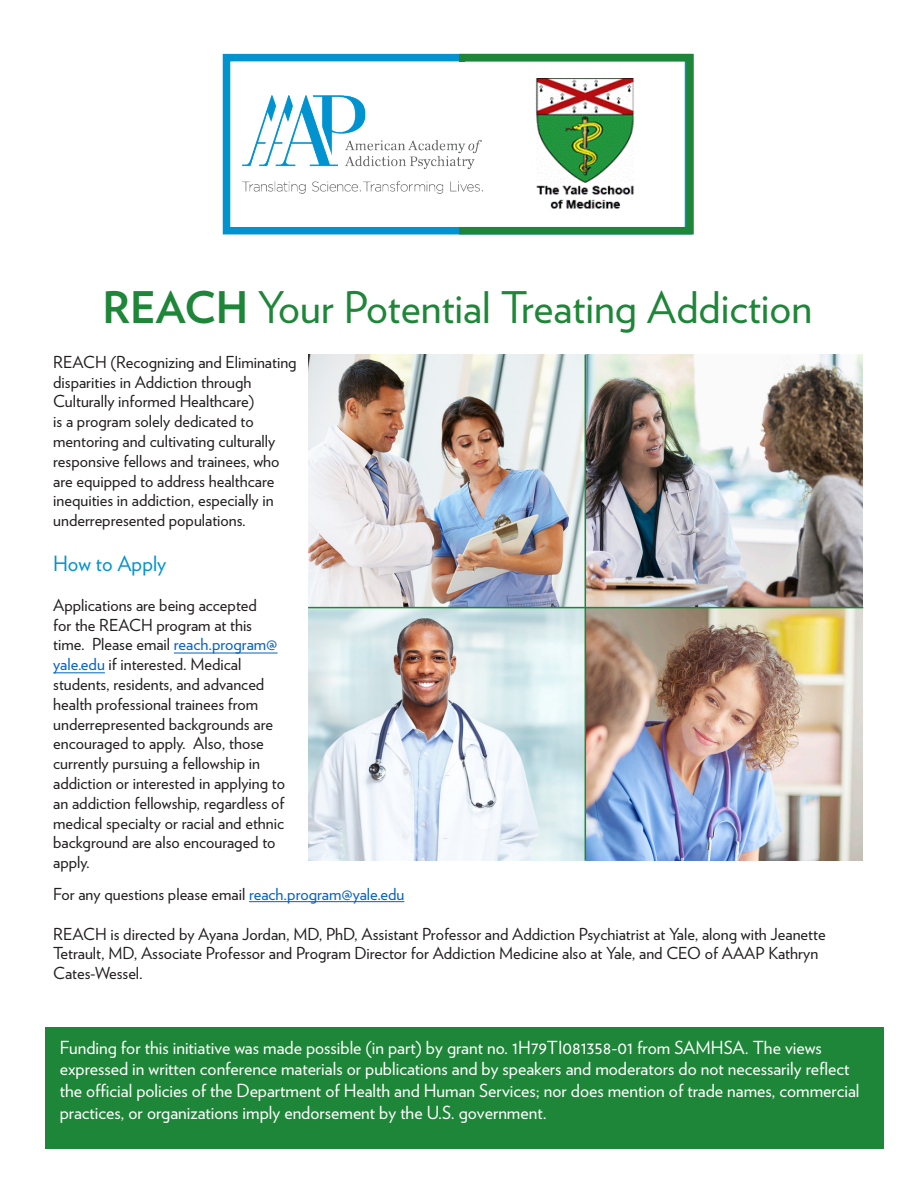
<style>
.page{position:relative;width:918px;height:1188px;background:#fff}
.page>*{position:absolute;margin:0;border:0;box-sizing:border-box;transform-origin:0 0}
.t1{font:43.5px "Verlag";color:#1e8638}
.t2{font:21px "Verlag";color:#0093d0}
.t3{font:18px/21.6px "Verlag";color:#fff}
.t4{font:16.5px/19.8px "Verlag";color:#231f20}
.s1{font-weight:700}
.s2{color:#0563c1}
.s3{font-family:"Minion Pro"}
</style>
<div class="page">
<div style="left:45px;top:1027px;width:839px;height:121px;background:#1e8638"></div>
<img style="left:308px;top:355px;width:554px;height:506px">
<hr style="left:249px;top:901px;width:155px;height:1px;background:#0563c1">
<div style="left:223px;top:54px;width:469px;height:180px;border:8px solid #0093d0"></div>
<img style="left:243px;top:95px;width:212px;height:98px">
<svg style="left:455px;top:53px;width:239px;height:182px"></svg>
<svg style="left:459px;top:55px;width:6px;height:6px"></svg>
<hr style="left:585px;top:355px;width:1px;height:506px;background:#1e8638">
<hr style="left:308px;top:607px;width:555px;height:1px;background:#1e8638">
<hr style="left:174px;top:653px;width:104px;height:1px;background:#0563c1">
<hr style="left:53px;top:672px;width:52px;height:1px;background:#0563c1">
<p class="t1" style="left:103px;top:275px;width:711px"><span class="s1">REACH</span> Your Potential Treating Addiction</p>
<p class="t4" style="left:53px;top:351px;width:245px">REACH (Recognizing and Eliminating disparities in Addiction through Culturally informed Healthcare)<br>is a program solely dedicated to mentoring and cultivating culturally responsive fellows and trainees, who are equipped to address healthcare inequities in addiction, especially in underrepresented populations.</p>
<p class="t2" style="left:53px;top:548px;width:115px">How to Apply</p>
<p class="t4" style="left:53px;top:594px;width:233px">Applications are being accepted<br>for the REACH program at this time. Please email <span class="s2">reach.program@ yale.edu</span> if interested. Medical students, residents, and advanced health professional trainees from underrepresented backgrounds are encouraged to apply. Also, those currently purs<span class="s3">u</span>ing a fellowship in addiction or interested in applying to an addiction fellowship, regardless of medical specialty or racial and ethnic background are also encouraged to apply.</p>
<p class="t4" style="left:53px;top:883px;width:353px">For any questions please email <span class="s2">reach.program@yale.edu</span></p>
<p class="t4" style="left:53px;top:923px;width:774px">REACH is directed by Ayana Jordan, MD, PhD, Assistant Professor and Addiction Psychiatrist at Yale, along with Jeanette<br>Tetrault, MD, Associate Professor and Program Director for Addiction Medicine also at Yale, and CEO of AAAP Kathryn<br>Cates-Wessel.</p>
<p class="t3" style="left:60px;top:1036px;width:801px">Funding for this initiative was made possible (in part) by grant no. 1H79TI081358-01 from SAMHSA. The views expressed in written conference materials or publications and by speakers and moderators do not necessarily reflect the official policies of the Department of Health and Human Services; nor does mention of trade names, commercial practices, or organizations imply endorsement by the U.S. government.</p>
</div>
